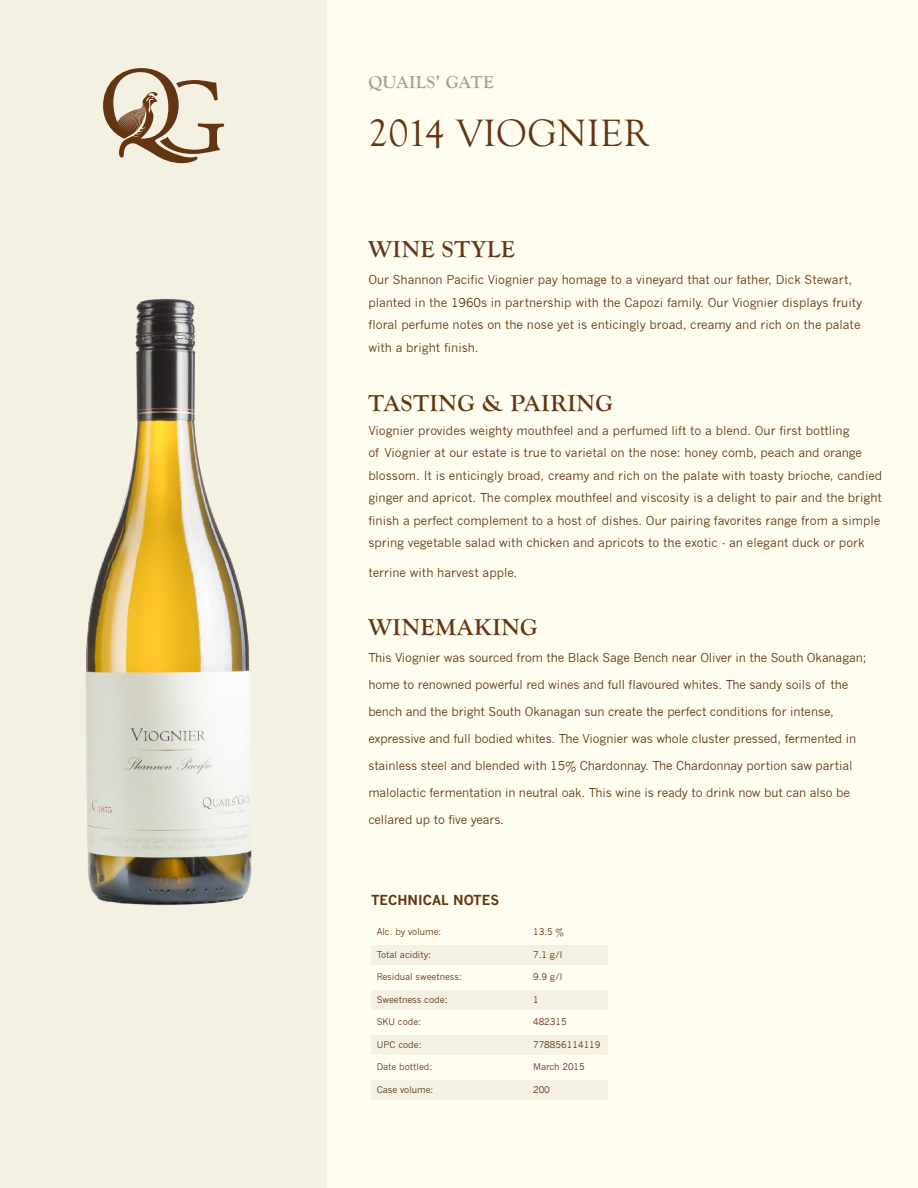
<style>
.page{position:relative;width:918px;height:1188px;background:#fffdf0}
.page>*{position:absolute;margin:0;border:0;box-sizing:border-box;transform-origin:0 0}
.t1{font:39.15px "Goudy Old Style T";letter-spacing:.01em;color:#643513}
.t2{font:700 24px "Goudy Old Style T";letter-spacing:.025em;color:#643513}
.t3{font:700 18px "Goudy Old Style T";letter-spacing:.025em;color:#a79c95}
.t4{font:700 13.5px "News Gothic";color:#643513}
.t5{font:12px/22.5px "News Gothic";color:#643513}
.t6{font:9px "News Gothic";color:#643513}
</style>
<div class="page">
<div style="left:0;top:0;width:327px;height:1188px;background:#f4f1e2"></div>
<img style="left:86px;top:299px;width:166px;height:606px">
<svg style="left:103px;top:68px;width:122px;height:95px"></svg>
<div style="left:371px;top:945px;width:237px;height:19px;background:#f4f1e2"></div>
<div style="left:371px;top:990px;width:237px;height:20px;background:#f4f1e2"></div>
<div style="left:371px;top:1035px;width:237px;height:20px;background:#f4f1e2"></div>
<div style="left:371px;top:1080px;width:237px;height:20px;background:#f4f1e2"></div>
<h3 class="t3" style="left:368px;top:72px;width:127px">QUAILS’ GATE</h3>
<p class="t1" style="left:368px;top:112px;width:282px">2014 VIOGNIER</p>
<p class="t2" style="left:368px;top:236px;width:148px">WINE STYLE</p>
<p class="t5" style="left:368px;top:269px;width:495px">Our Shannon Pacific Viognier pay homage to a vineyard that our father, Dick Stewart, planted in the 1960s in partnership with the Capozi family. Our Viognier displays fruity floral perfume notes on the nose yet is enticingly broad, creamy and rich on the palate with a bright finish.</p>
<p class="t2" style="left:368px;top:390px;width:246px">TASTING &amp; PAIRING</p>
<p class="t5" style="left:368px;top:419px;width:515px">Viognier provides weighty mouthfeel and a perfumed lift to a blend. Our first bottling<br>of Viognier at our estate is true to varietal on the nose: honey comb, peach and orange blossom. It is enticingly broad, creamy and rich on the palate with toasty brioche, candied ginger and apricot. The complex mouthfeel and viscosity is a delight to pair and the bright finish a perfect complement to a host of dishes. Our pairing favorites range from a simple spring vegetable salad with chicken and apricots to the exotic - an elegant duck or pork</p>
<p class="t5" style="left:368px;top:562px;width:150px">terrine with harvest apple.</p>
<p class="t2" style="left:368px;top:614px;width:171px">WINEMAKING</p>
<p class="t5" style="left:368px;top:646px;width:500px">This Viognier was sourced from the Black Sage Bench near Oliver in the South Okanagan;</p>
<p class="t5" style="left:368px;top:673px;width:482px">home to renowned powerful red wines and full flavoured whites. The sandy soils of the</p>
<p class="t5" style="left:368px;top:700px;width:467px">bench and the bright South Okanagan sun create the perfect conditions for intense,</p>
<p class="t5" style="left:368px;top:727px;width:489px">expressive and full bodied whites. The Viognier was whole cluster pressed, fermented in</p>
<p class="t5" style="left:368px;top:754px;width:486px">stainless steel and blended with 15% Chardonnay. The Chardonnay portion saw partial</p>
<p class="t5" style="left:368px;top:781px;width:483px">malolactic fermentation in neutral oak. This wine is ready to drink now but can also be</p>
<p class="t5" style="left:368px;top:808px;width:137px">cellared up to five years.</p>
<p class="t4" style="left:371px;top:892px;width:130px">TECHNICAL NOTES</p>
<p class="t6" style="left:377px;top:927px;width:66px">Alc. by volume:</p>
<p class="t6" style="left:533px;top:927px;width:32px">13.5 %</p>
<p class="t6" style="left:377px;top:949px;width:56px">Total acidity:</p>
<p class="t6" style="left:533px;top:949px;width:31px">7.1 g/l</p>
<p class="t6" style="left:377px;top:972px;width:87px">Residual sweetness:</p>
<p class="t6" style="left:533px;top:972px;width:31px">9.9 g/l</p>
<p class="t6" style="left:377px;top:994px;width:72px">Sweetness code:</p>
<p class="t6" style="left:533px;top:994px;width:7px">1</p>
<p class="t6" style="left:377px;top:1017px;width:46px">SKU code:</p>
<p class="t6" style="left:533px;top:1017px;width:35px">482315</p>
<p class="t6" style="left:377px;top:1039px;width:46px">UPC code:</p>
<p class="t6" style="left:533px;top:1039px;width:69px">778856114119</p>
<p class="t6" style="left:377px;top:1062px;width:57px">Date bottled:</p>
<p class="t6" style="left:533px;top:1062px;width:53px">March 2015</p>
<p class="t6" style="left:377px;top:1084px;width:58px">Case volume:</p>
<p class="t6" style="left:533px;top:1084px;width:18px">200</p>
</div>
